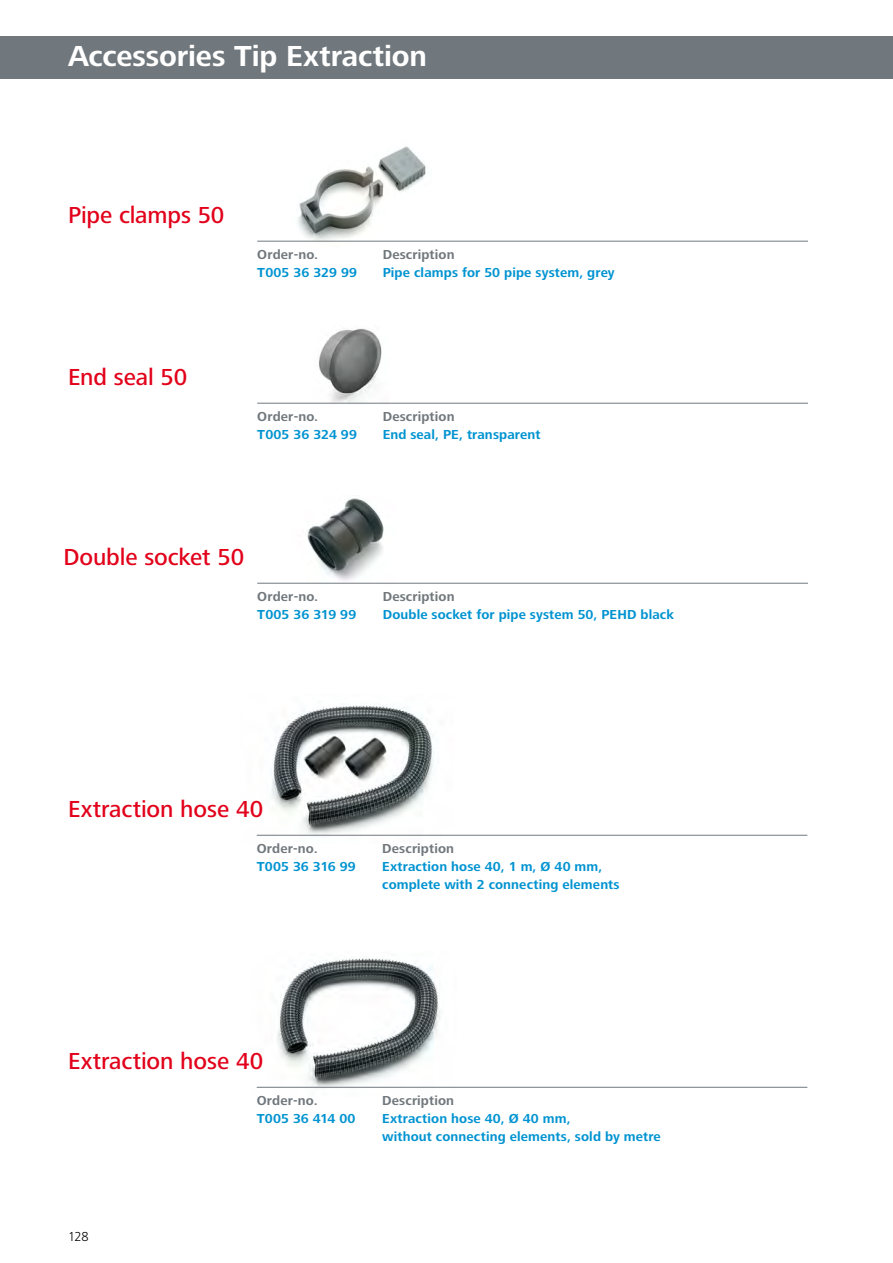
<style>
.page{position:relative;width:893px;height:1263px;background:#fff}
.page>*{position:absolute;margin:0;border:0;box-sizing:border-box;transform-origin:0 0}
.t1{font:700 30px "Frutiger Next LT";letter-spacing:-.005em;color:#fff}
.t2{font:500 24px "Frutiger Next LT";letter-spacing:-.005em;color:#e2001a}
.t3{font:700 13.5px/18px "Frutiger Next LT";letter-spacing:.01em;color:#0093d1}
.t4{font:700 13.5px "Frutiger Next LT";letter-spacing:.01em;color:#71787d}
.t5{font:300 13.5px "Frutiger Next LT";color:#000}
</style>
<div class="page">
<img style="left:256px;top:958px;width:200px;height:130px">
<img style="left:256px;top:704px;width:197px;height:132px">
<img style="left:292px;top:498px;width:103px;height:85px">
<div style="left:0;top:36px;width:893px;height:43px;background:#71787d"></div>
<hr style="left:257px;top:835px;width:550px;height:1px;background:#71787d">
<hr style="left:257px;top:1087px;width:550px;height:1px;background:#71787d">
<img style="left:292px;top:146px;width:140px;height:95px">
<img style="left:311px;top:328px;width:77px;height:75px">
<hr style="left:257px;top:583px;width:551px;height:1px;background:#71787d">
<hr style="left:257px;top:241px;width:551px;height:1px;background:#71787d">
<hr style="left:257px;top:403px;width:551px;height:1px;background:#71787d">
<p class="t1" style="left:68px;top:39px;width:361px">Accessories Tip Extraction</p>
<p class="t2" style="left:68px;top:201px;width:158px">Pipe clamps 50</p>
<p class="t4" style="left:257px;top:246px;width:63px">Order-no.</p>
<p class="t4" style="left:383px;top:246px;width:73px">Description</p>
<p class="t3" style="left:257px;top:263px;width:101px">T005 36 329 99</p>
<p class="t3" style="left:383px;top:263px;width:234px">Pipe clamps for 50 pipe system, grey</p>
<p class="t2" style="left:68px;top:363px;width:121px">End seal 50</p>
<p class="t4" style="left:257px;top:408px;width:63px">Order-no.</p>
<p class="t4" style="left:383px;top:408px;width:73px">Description</p>
<p class="t3" style="left:257px;top:425px;width:101px">T005 36 324 99</p>
<p class="t3" style="left:383px;top:425px;width:159px">End seal, PE, transparent</p>
<p class="t2" style="left:63px;top:543px;width:182px">Double socket 50</p>
<p class="t4" style="left:257px;top:588px;width:63px">Order-no.</p>
<p class="t4" style="left:383px;top:588px;width:73px">Description</p>
<p class="t3" style="left:257px;top:605px;width:101px">T005 36 319 99</p>
<p class="t3" style="left:383px;top:605px;width:293px">Double socket for pipe system 50, PEHD black</p>
<p class="t2" style="left:68px;top:795px;width:197px">Extraction hose 40</p>
<p class="t4" style="left:257px;top:840px;width:63px">Order-no.</p>
<p class="t4" style="left:382px;top:840px;width:73px">Description</p>
<p class="t3" style="left:257px;top:857px;width:101px">T005 36 316 99</p>
<p class="t3" style="left:382px;top:857px;width:239px">Extraction hose 40, 1 m, Ø 40 mm, complete with 2 connecting elements</p>
<p class="t2" style="left:68px;top:1047px;width:197px">Extraction hose 40</p>
<p class="t5" style="left:68px;top:1229px;width:22px">128</p>
<p class="t4" style="left:257px;top:1092px;width:63px">Order-no.</p>
<p class="t4" style="left:382px;top:1092px;width:73px">Description</p>
<p class="t3" style="left:257px;top:1109px;width:100px">T005 36 414 00</p>
<p class="t3" style="left:382px;top:1109px;width:280px">Extraction hose 40, Ø 40 mm,<br>without connecting elements, sold by metre</p>
</div>
